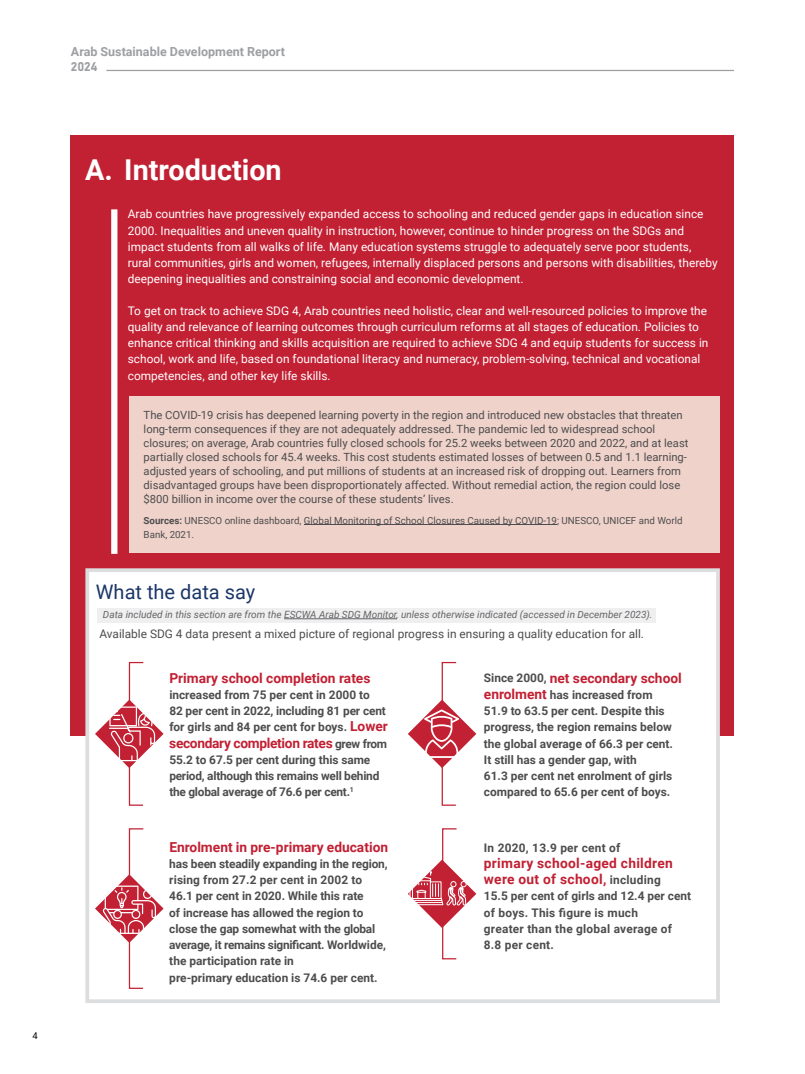
<style>
.page{position:relative;width:805px;height:1074px;background:#fff}
.page>*{position:absolute;margin:0;border:0;box-sizing:border-box;transform-origin:0 0}
.t1{font:700 28.75px "Roboto";color:#fff}
.t2{font:20px "Roboto";color:#1b3668}
.t3{font:700 13.75px "Roboto";color:#c22033}
.t4{font:700 13.75px/16.2px "Roboto";letter-spacing:.02em;color:#c22033}
.t5{font:700 13.75px "Roboto";letter-spacing:-.025em;color:#c22033}
.t6{font:700 12.5px "Roboto";color:#9d9fa2}
.t7{font:12.5px "Bahnschrift";color:#9d9fa2}
.t8{font:11.88px/16.2px "Roboto";color:#fff}
.t9{font:700 11.88px/16.2px "Roboto";color:#4d4d4f}
.t10{font:700 11.88px/16.2px "Roboto";letter-spacing:.02em;color:#4d4d4f}
.t11{font:700 11.88px/16.2px "Roboto";letter-spacing:-.02em;color:#4d4d4f}
.t12{font:11.88px "Roboto";color:#4d4d4f}
.t13{font:11.25px/14px "Roboto";color:#4d4d4f}
.t14{font:italic 10px "Roboto";color:#636466}
.t15{font:9.75px/14px "Roboto";color:#4d4d4f}
.t16{font:9.38px "Roboto";color:#000}
.s1{font-weight:700}
.s2{font-size:13.75px;color:#c22033}
.s3{font-size:11.88px;color:#4d4d4f}
</style>
<div class="page">
<hr style="left:106px;top:70px;width:627px;height:1px;background:#9d9fa2">
<div style="left:71px;top:135px;width:662px;height:600px;background:#c22033"></div>
<div style="left:85px;top:568px;width:634px;height:435px;background:#fff;border:4px solid #dcddde"></div>
<div style="left:111px;top:209px;width:6px;height:345px;background:#fff"></div>
<div style="left:98px;top:608px;width:558px;height:14px;background:#efeff0"></div>
<hr style="left:284px;top:618px;width:112px;height:1px;background:#636466">
<div style="left:442px;top:828px;width:15px;height:131px;border:1px solid #c22033"></div>
<div style="left:129px;top:828px;width:15px;height:161px;border:1px solid #c22033"></div>
<div style="left:129px;top:662px;width:15px;height:144px;border:1px solid #c22033"></div>
<div style="left:441px;top:662px;width:15px;height:144px;border:1px solid #c22033"></div>
<div style="left:129px;top:396px;width:590px;height:157px;background:#efd2c9"></div>
<hr style="left:304px;top:524px;width:253px;height:1px;background:#4d4d4f">
<svg style="left:95px;top:699px;width:68px;height:69px"></svg>
<svg style="left:95px;top:874px;width:68px;height:69px"></svg>
<svg style="left:408px;top:699px;width:68px;height:69px"></svg>
<svg style="left:408px;top:859px;width:68px;height:69px"></svg>
<p class="t6" style="left:71px;top:43px;width:215px">Arab Sustainable Development Report</p>
<p class="t7" style="left:71px;top:59px;width:28px">2024</p>
<p class="t16" style="left:32px;top:1028px;width:7px">4</p>
<h1 class="t1" style="left:85px;top:150px;width:198px">A. Introduction</h1>
<p class="t8" style="left:128px;top:205px;width:591px">Arab countries have progressively expanded access to schooling and reduced gender gaps in education since 2000. Inequalities and uneven quality in instruction, however, continue to hinder progress on the SDGs and impact students from all walks of life. Many education systems struggle to adequately serve poor students, rural communities, girls and women, refugees, internally displaced persons and persons with disabilities, thereby deepening inequalities and constraining social and economic development.</p>
<p class="t8" style="left:128px;top:302px;width:582px">To get on track to achieve SDG 4, Arab countries need holistic, clear and well-resourced policies to improve the quality and relevance of learning outcomes through curriculum reforms at all stages of education. Policies to enhance critical thinking and skills acquisition are required to achieve SDG 4 and equip students for success in school, work and life, based on foundational literacy and numeracy, problem-solving, technical and vocational competencies, and other key life skills.</p>
<p class="t13" style="left:144px;top:407px;width:546px">The COVID-19 crisis has deepened learning poverty in the region and introduced new obstacles that threaten long-term consequences if they are not adequately addressed. The pandemic led to widespread school closures; on average, Arab countries fully closed schools for 25.2 weeks between 2020 and 2022, and at least partially closed schools for 45.4 weeks. This cost students estimated losses of between 0.5 and 1.1 learning&shy;adjusted years of schooling, and put millions of students at an increased risk of dropping out. Learners from disadvantaged groups have been disproportionately affected. Without remedial action, the region could lose $800 billion in income over the course of these students’ lives.</p>
<p class="t15" style="left:144px;top:513px;width:540px"><span class="s1">Sources:</span> UNESCO online dashboard, Global Monitoring of School Closures Caused by COVID-19; UNESCO, UNICEF and World<br>Bank, 2021.</p>
<h2 class="t2" style="left:96px;top:577px;width:161px">What the data say</h2>
<p class="t14" style="left:103px;top:607px;width:551px">Data included in this section are from the ESCWA Arab SDG Monitor, unless otherwise indicated (accessed in December 2023).</p>
<p class="t12" style="left:99px;top:625px;width:546px">Available SDG 4 data present a mixed picture of regional progress in ensuring a quality education for all.</p>
<p class="t3" style="left:169px;top:668px;width:203px">Primary school completion rates</p>
<p class="t9" style="left:169px;top:686px;width:220px">increased from 75 per cent in 2000 to<br>82 per cent in 2022, including 81 per cent for girls and 84 per cent for boys. <span class="s2">Lower</span></p>
<p class="t5" style="left:169px;top:733px;width:219px">secondary completion rates <span class="s3">grew from</span></p>
<p class="t11" style="left:169px;top:751px;width:211px">55.2 to 67.5 per cent during this same period, although this remains well behind the global average of 76.6 per cent.<sup>1</sup></p>
<p class="t3" style="left:484px;top:668px;width:199px"><span class="s3">Since 2000,</span> net secondary school</p>
<p class="t9" style="left:484px;top:686px;width:191px"><span class="s2">enrolment</span> has increased from 51.9 to 63.5 per cent. Despite this progress, the region remains below the global average of 66.3 per cent.<br>It still has a gender gap, with<br>61.3 per cent net enrolment of girls compared to 65.6 per cent of boys.</p>
<p class="t3" style="left:169px;top:837px;width:220px">Enrolment in pre-primary education</p>
<p class="t9" style="left:169px;top:855px;width:220px">has been steadily expanding in the region, rising from 27.2 per cent in 2002 to 46.1 per cent in 2020. While this rate<br>of increase has allowed the region to close the gap somewhat with the global average, it remains significant. Worldwide, the participation rate in<br>pre-primary education is 74.6 per cent.</p>
<p class="t10" style="left:484px;top:838px;width:138px">In 2020, 13.9 per cent of</p>
<p class="t4" style="left:484px;top:854px;width:190px">primary school-aged children were out of school, <span class="s3">including</span></p>
<p class="t10" style="left:484px;top:887px;width:209px">15.5 per cent of girls and 12.4 per cent of boys. This figure is much<br>greater than the global average of<br>8.8 per cent.</p>
</div>
